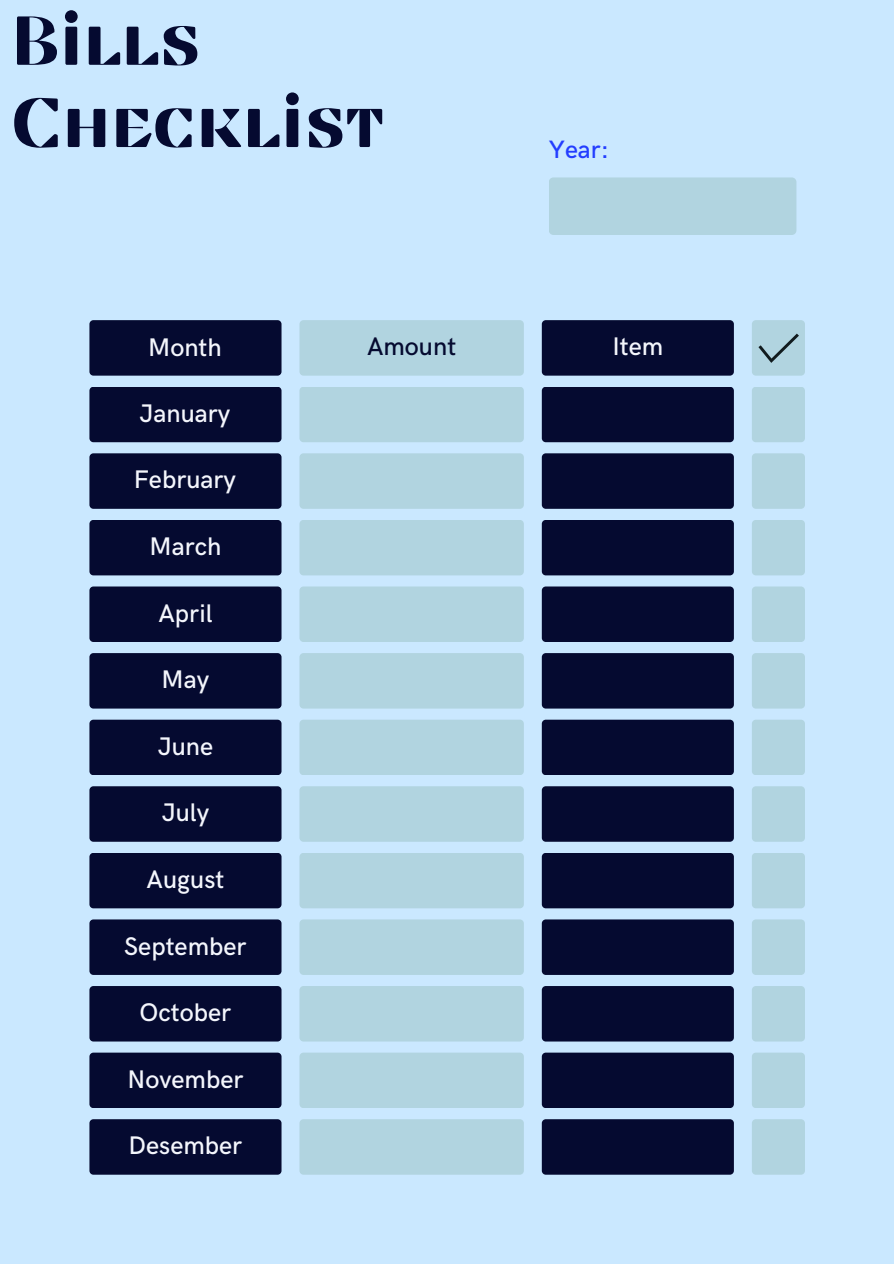
<style>
.page{position:relative;width:894px;height:1264px;background:#fff}
.page>*{position:absolute;margin:0;border:0;box-sizing:border-box;transform-origin:0 0}
.t1{font:69px/82.2px "Findel Display";color:#050a30}
.t2{font:500 25.5px "HK Grotesk";color:#f4f6fc}
.t3{font:500 25.5px "HK Grotesk";color:#050a30}
.t4{font:500 25.2px "HK Grotesk";color:#233dff}
</style>
<div class="page">
<div style="left:0;top:0;width:893px;height:1263px;background:#cae8ff"></div>
<div style="left:548px;top:177px;width:248px;height:58px;background:#b1d4e0;border-radius:5px"></div>
<div style="left:299px;top:320px;width:224px;height:55px;background:#b1d4e0;border-radius:4px"></div>
<div style="left:89px;top:320px;width:192px;height:55px;background:#050a30;border-radius:4px"></div>
<div style="left:541px;top:320px;width:192px;height:55px;background:#050a30;border-radius:4px"></div>
<div style="left:751px;top:320px;width:53px;height:55px;background:#b1d4e0;border-radius:4px"></div>
<div style="left:299px;top:387px;width:224px;height:55px;background:#b1d4e0;border-radius:4px"></div>
<div style="left:89px;top:387px;width:192px;height:55px;background:#050a30;border-radius:4px"></div>
<div style="left:541px;top:387px;width:192px;height:55px;background:#050a30;border-radius:4px"></div>
<div style="left:751px;top:387px;width:53px;height:55px;background:#b1d4e0;border-radius:4px"></div>
<div style="left:299px;top:453px;width:224px;height:56px;background:#b1d4e0;border-radius:4px"></div>
<div style="left:89px;top:453px;width:192px;height:56px;background:#050a30;border-radius:4px"></div>
<div style="left:541px;top:453px;width:192px;height:56px;background:#050a30;border-radius:4px"></div>
<div style="left:751px;top:453px;width:53px;height:56px;background:#b1d4e0;border-radius:4px"></div>
<div style="left:299px;top:786px;width:224px;height:55px;background:#b1d4e0;border-radius:4px"></div>
<div style="left:89px;top:786px;width:192px;height:55px;background:#050a30;border-radius:4px"></div>
<div style="left:541px;top:786px;width:192px;height:55px;background:#050a30;border-radius:4px"></div>
<div style="left:751px;top:786px;width:53px;height:55px;background:#b1d4e0;border-radius:4px"></div>
<div style="left:299px;top:520px;width:224px;height:55px;background:#b1d4e0;border-radius:4px"></div>
<div style="left:89px;top:520px;width:192px;height:55px;background:#050a30;border-radius:4px"></div>
<div style="left:541px;top:520px;width:192px;height:55px;background:#050a30;border-radius:4px"></div>
<div style="left:751px;top:520px;width:53px;height:55px;background:#b1d4e0;border-radius:4px"></div>
<div style="left:299px;top:852px;width:224px;height:56px;background:#b1d4e0;border-radius:4px"></div>
<div style="left:89px;top:852px;width:192px;height:56px;background:#050a30;border-radius:4px"></div>
<div style="left:541px;top:852px;width:192px;height:56px;background:#050a30;border-radius:4px"></div>
<div style="left:751px;top:852px;width:53px;height:56px;background:#b1d4e0;border-radius:4px"></div>
<div style="left:299px;top:586px;width:224px;height:56px;background:#b1d4e0;border-radius:4px"></div>
<div style="left:89px;top:586px;width:192px;height:56px;background:#050a30;border-radius:4px"></div>
<div style="left:541px;top:586px;width:192px;height:56px;background:#050a30;border-radius:4px"></div>
<div style="left:751px;top:586px;width:53px;height:56px;background:#b1d4e0;border-radius:4px"></div>
<div style="left:299px;top:919px;width:224px;height:55px;background:#b1d4e0;border-radius:4px"></div>
<div style="left:89px;top:919px;width:192px;height:55px;background:#050a30;border-radius:4px"></div>
<div style="left:541px;top:919px;width:192px;height:55px;background:#050a30;border-radius:4px"></div>
<div style="left:751px;top:919px;width:53px;height:55px;background:#b1d4e0;border-radius:4px"></div>
<div style="left:299px;top:653px;width:224px;height:55px;background:#b1d4e0;border-radius:4px"></div>
<div style="left:89px;top:653px;width:192px;height:55px;background:#050a30;border-radius:4px"></div>
<div style="left:541px;top:653px;width:192px;height:55px;background:#050a30;border-radius:4px"></div>
<div style="left:751px;top:653px;width:53px;height:55px;background:#b1d4e0;border-radius:4px"></div>
<div style="left:299px;top:986px;width:224px;height:55px;background:#b1d4e0;border-radius:4px"></div>
<div style="left:89px;top:986px;width:192px;height:55px;background:#050a30;border-radius:4px"></div>
<div style="left:541px;top:986px;width:192px;height:55px;background:#050a30;border-radius:4px"></div>
<div style="left:751px;top:986px;width:53px;height:55px;background:#b1d4e0;border-radius:4px"></div>
<div style="left:299px;top:719px;width:224px;height:56px;background:#b1d4e0;border-radius:4px"></div>
<div style="left:89px;top:719px;width:192px;height:56px;background:#050a30;border-radius:4px"></div>
<div style="left:541px;top:719px;width:192px;height:56px;background:#050a30;border-radius:4px"></div>
<div style="left:751px;top:719px;width:53px;height:56px;background:#b1d4e0;border-radius:4px"></div>
<div style="left:299px;top:1052px;width:224px;height:56px;background:#b1d4e0;border-radius:4px"></div>
<div style="left:89px;top:1052px;width:192px;height:56px;background:#050a30;border-radius:4px"></div>
<div style="left:299px;top:1119px;width:224px;height:55px;background:#b1d4e0;border-radius:4px"></div>
<div style="left:89px;top:1119px;width:192px;height:55px;background:#050a30;border-radius:4px"></div>
<div style="left:541px;top:1052px;width:192px;height:56px;background:#050a30;border-radius:4px"></div>
<div style="left:541px;top:1119px;width:192px;height:55px;background:#050a30;border-radius:4px"></div>
<div style="left:751px;top:1052px;width:53px;height:56px;background:#b1d4e0;border-radius:4px"></div>
<div style="left:751px;top:1119px;width:53px;height:55px;background:#b1d4e0;border-radius:4px"></div>
<svg style="left:758px;top:333px;width:40px;height:30px"></svg>
<h1 class="t1" style="left:11px;top:0;width:373px">Bills<br>Checklist</h1>
<p class="t4" style="left:548px;top:135px;width:62px">Year:</p>
<p class="t2" style="left:148px;top:332px;width:75px">Month</p>
<p class="t3" style="left:367px;top:332px;width:91px">Amount</p>
<p class="t2" style="left:612px;top:332px;width:52px">Item</p>
<p class="t2" style="left:139px;top:399px;width:92px">January</p>
<p class="t2" style="left:134px;top:465px;width:104px">February</p>
<p class="t2" style="left:149px;top:532px;width:73px">March</p>
<p class="t2" style="left:158px;top:598px;width:55px">April</p>
<p class="t2" style="left:162px;top:665px;width:49px">May</p>
<p class="t2" style="left:158px;top:731px;width:57px">June</p>
<p class="t2" style="left:162px;top:798px;width:49px">July</p>
<p class="t2" style="left:146px;top:865px;width:79px">August</p>
<p class="t2" style="left:124px;top:931px;width:124px">September</p>
<p class="t2" style="left:140px;top:998px;width:93px">October</p>
<p class="t2" style="left:127px;top:1064px;width:117px">November</p>
<p class="t2" style="left:129px;top:1131px;width:115px">Desember</p>
</div>
